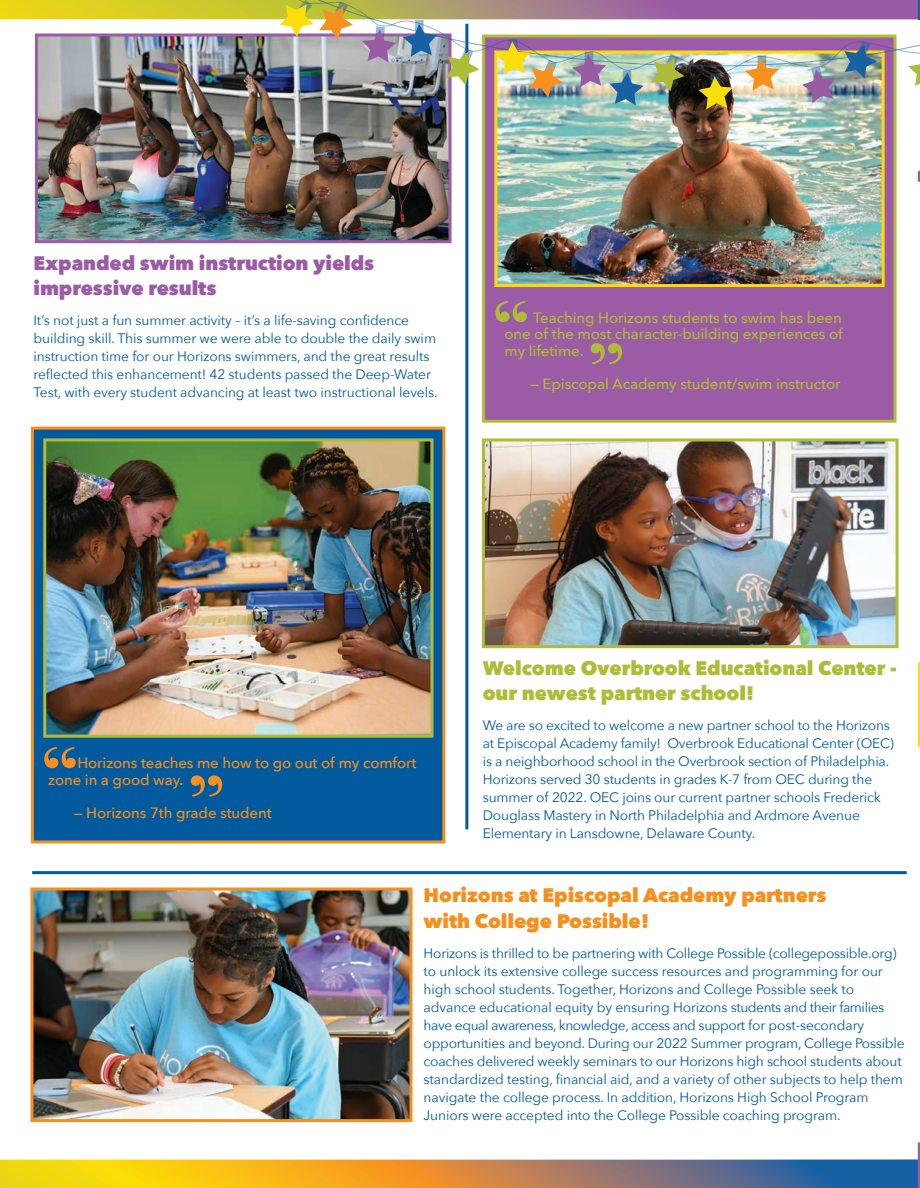
<style>
.page{position:relative;width:920px;height:1188px;background:#fff}
.page>*{position:absolute;margin:0;border:0;box-sizing:border-box;transform-origin:0 0}
.t1{font:94.5px "Bodoni Svty Two SCITCTT";color:#f68f1e}
.t2{font:94.5px "Bodoni Svty Two SCITCTT";color:#aebc37}
.t3{font:800 19.5px/25.5px "Avenir Next";letter-spacing:-.005em;color:#aebc37}
.t4{font:800 19.5px/25.5px "Avenir Next";letter-spacing:-.005em;color:#f68f1e}
.t5{font:800 19.5px/25.5px "Avenir Next";letter-spacing:-.005em;color:#9b5ba5}
.t6{font:500 15px/16.5px "Avenir Next";letter-spacing:-.005em;color:#aebc37;text-align:justify}
.t7{font:500 15px/16.5px "Avenir Next";letter-spacing:-.005em;color:#f68f1e}
.t8{font:13.65px/18px "Avenir Next";letter-spacing:-.01em;color:#015a9d}
</style>
<div class="page">
<div style="left:482px;top:35px;width:414px;height:388px;background:#9b5ba5;border:3px solid #aebc37"></div>
<img style="left:498px;top:250px;width:382px;height:33px">
<img style="left:34px;top:892px;width:374px;height:226px">
<div style="left:30px;top:888px;width:382px;height:234px;border:3px solid #f68f1e"></div>
<img style="left:486px;top:442px;width:408px;height:202px">
<div style="left:482px;top:438px;width:416px;height:210px;border:3px solid #aebc37"></div>
<hr style="left:917px;top:662px;width:2px;height:85px;background:#fbdd08">
<hr style="left:32px;top:871px;width:874px;height:3px;background:#015a9d">
<hr style="left:465px;top:24px;width:3px;height:805px;background:#015a9d">
<div style="left:31px;top:427px;width:414px;height:416px;background:#015a9d;border:3px solid #f68f1e"></div>
<img style="left:47px;top:442px;width:382px;height:292px">
<div style="left:43px;top:438px;width:390px;height:300px;border:3px solid #aebc37"></div>
<svg style="left:0;top:1142px;width:919px;height:46px"></svg>
<img style="left:0;top:0;width:919px;height:250px">
<h2 class="t5" style="left:33px;top:250px;width:342px">Expanded swim instruction yields impressive results</h2>
<p class="t8" style="left:33px;top:311px;width:405px">It’s not just a fun summer activity – it’s a life-saving confidence building skill. This summer we were able to double the daily swim instruction time for our Horizons swimmers, and the great results reflected this enhancement! 42 students passed the Deep-Water Test, with every student advancing at least two instructional levels.</p>
<h1 class="t2" style="left:489px;top:280px;width:44px">“</h1>
<p class="t6" style="left:504px;top:309px;width:339px;text-indent:29px">Teaching Horizons students to swim has been one of the most character-building experiences of my lifetime.</p>
<p class="t6" style="left:530px;top:375px;width:312px">— Episcopal Academy student/swim instructor</p>
<h1 class="t2" style="left:585px;top:321px;width:44px">”</h1>
<h1 class="t1" style="left:39px;top:740px;width:190px">“ ”</h1>
<p class="t7" style="left:48px;top:754px;width:369px;text-indent:29px">Horizons teaches me how to go out of my comfort zone in a good way.</p>
<p class="t7" style="left:74px;top:804px;width:199px">— Horizons 7th grade student</p>
<h2 class="t3" style="left:482px;top:655px;width:415px">Welcome Overbrook Educational Center - our newest partner school!</h2>
<p class="t8" style="left:482px;top:716px;width:412px">We are so excited to welcome a new partner school to the Horizons at Episcopal Academy family! Overbrook Educational Center (OEC) is a neighborhood school in the Overbrook section of Philadelphia.<br>Horizons served 30 students in grades K-7 from OEC during the summer of 2022. OEC joins our current partner schools Frederick Douglass Mastery in North Philadelphia and Ardmore Avenue Elementary in Lansdowne, Delaware County.</p>
<h2 class="t4" style="left:423px;top:882px;width:404px">Horizons at Episcopal Academy partners with College Possible!</h2>
<p class="t8" style="left:423px;top:943px;width:482px">Horizons is thrilled to be partnering with College Possible (collegepossible.org) to unlock its extensive college success resources and programming for our high school students. Together, Horizons and College Possible seek to advance educational equity by ensuring Horizons students and their families have equal awareness, knowledge, access and support for post-secondary opportunities and beyond. During our 2022 Summer program, College Possible coaches delivered weekly seminars to our Horizons high school students about standardized testing, financial aid, and a variety of other subjects to help them navigate the college process. In addition, Horizons High School Program Juniors were accepted into the College Possible coaching program.</p>
</div>
